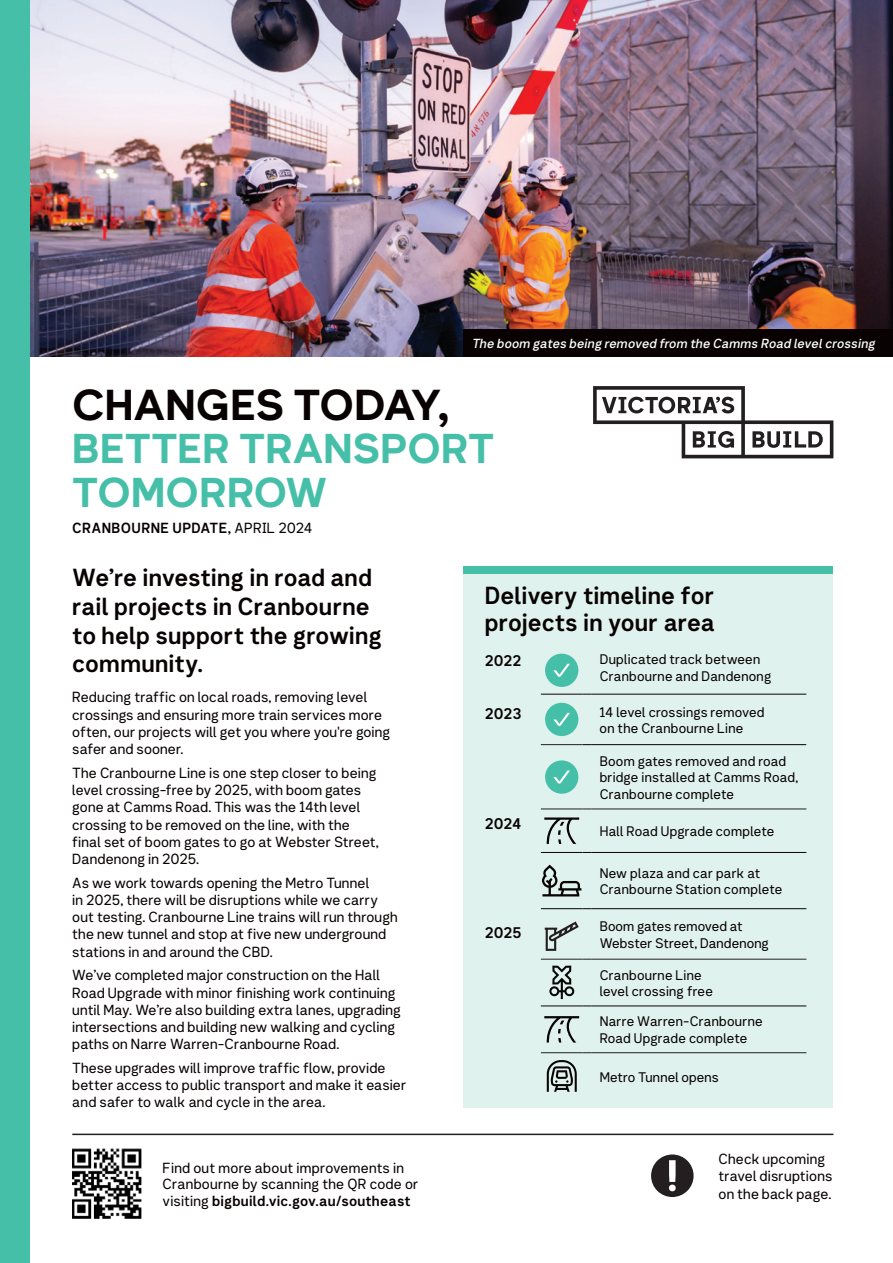
<style>
.page{position:relative;width:893px;height:1263px;background:#fff}
.page>*{position:absolute;margin:0;border:0;box-sizing:border-box;transform-origin:0 0}
.Title{font:800 42px "Network Neo";letter-spacing:.005em;color:#080302}
.Title-2{font:800 40.5px/43.5px "Network Neo";letter-spacing:.01em;color:#46bfa9}
.Intro_Span_2_col{font:24px/28.8px "Network Sans 2019 Bold";color:#080302}
.Heading_3{font:24px/27px "Network Sans 2019 Bold";color:#080302}
.Body{font:15px "Network Sans 2019 Bold";letter-spacing:.01em;color:#080302}
.Body-2{font:14.25px/17.2px "Network Sans 2019 Regular";letter-spacing:.005em;color:#080302}
.Timeline_Body{font:14.25px/16.5px "Network Sans 2019 Regular";letter-spacing:.015em;color:#080302}
.Package_name_date{font:14.25px "Network Sans 2019 Bold";letter-spacing:.02em;color:#080302}
.Body-3{font:13.5px/16.5px "Network Sans 2019 Regular";letter-spacing:.01em;color:#080302}
.t1{font:italic 12.75px "Network Sans 2019 Medium";letter-spacing:.01em;color:#fff}
.s1{font-family:"Network Sans 2019 Regular"}
.s2{font-family:"Network Sans 2019 Bold"}
</style>
<div class="page">
<img style="left:30px;top:0;width:863px;height:356px">
<svg style="left:651px;top:1154px;width:43px;height:43px"></svg>
<img style="left:72px;top:1148px;width:70px;height:71px">
<div style="left:0;top:0;width:30px;height:1263px;background:#46bfa9"></div>
<hr style="left:72px;top:1133px;width:761px;height:2px;background:#231f20">
<svg style="left:593px;top:386px;width:240px;height:72px"></svg>
<div style="left:463px;top:568px;width:370px;height:540px;background:#e0f2ed"></div>
<div style="left:463px;top:567px;width:370px;height:7px;background:#46bfa9"></div>
<hr style="left:541px;top:959px;width:42px;height:1px;background:#231f20">
<hr style="left:591px;top:959px;width:215px;height:1px;background:#231f20">
<hr style="left:541px;top:1052px;width:42px;height:1px;background:#231f20">
<hr style="left:591px;top:1052px;width:215px;height:1px;background:#231f20">
<hr style="left:541px;top:852px;width:42px;height:1px;background:#080302">
<hr style="left:591px;top:852px;width:215px;height:1px;background:#080302">
<hr style="left:541px;top:908px;width:42px;height:1px;background:#080302">
<hr style="left:591px;top:908px;width:215px;height:1px;background:#080302">
<hr style="left:541px;top:694px;width:42px;height:1px;background:#080302">
<hr style="left:591px;top:694px;width:215px;height:1px;background:#080302">
<hr style="left:541px;top:808px;width:42px;height:1px;background:#231f20">
<hr style="left:591px;top:808px;width:215px;height:1px;background:#231f20">
<hr style="left:541px;top:1005px;width:42px;height:1px;background:#080302">
<hr style="left:591px;top:1005px;width:215px;height:1px;background:#080302">
<div style="left:545px;top:654px;width:33px;height:33px;background:#46bfa9;border-radius:50%"></div>
<svg style="left:553px;top:664px;width:17px;height:13px"></svg>
<hr style="left:541px;top:744px;width:42px;height:1px;background:#231f20">
<hr style="left:591px;top:744px;width:215px;height:1px;background:#080302">
<div style="left:545px;top:703px;width:33px;height:33px;background:#46bfa9;border-radius:50%"></div>
<svg style="left:553px;top:713px;width:17px;height:13px"></svg>
<div style="left:545px;top:760px;width:33px;height:34px;background:#46bfa9;border-radius:50%"></div>
<svg style="left:553px;top:770px;width:17px;height:14px"></svg>
<svg style="left:544px;top:817px;width:35px;height:27px"></svg>
<svg style="left:542px;top:865px;width:39px;height:31px"></svg>
<svg style="left:545px;top:921px;width:34px;height:30px"></svg>
<svg style="left:549px;top:965px;width:25px;height:34px"></svg>
<svg style="left:544px;top:1016px;width:35px;height:26px"></svg>
<svg style="left:547px;top:1060px;width:30px;height:32px"></svg>
<div style="left:463px;top:329px;width:430px;height:27px;background:#080302"></div>
<p class="t1" style="left:472px;top:332px;width:405px">The boom gates being removed from the Camms Road level crossing</p>
<p class="Title" style="left:72px;top:376px;width:379px">CHANGES TODAY,</p>
<p class="Title-2" style="left:72px;top:430px;width:424px">BETTER TRANSPORT<br>TOMORROW</p>
<p class="Package_name_date" style="left:72px;top:515px;width:242px">CRANBOURNE UPDATE, <span class="s1">APRIL 2024</span></p>
<p class="Intro_Span_2_col" style="left:72px;top:562px;width:311px">We’re investing in road and rail projects in Cranbourne to help support the growing community.</p>
<p class="Body-2" style="left:72px;top:688px;width:320px">Reducing traffic on local roads, removing level crossings and ensuring more train services more often, our projects will get you where you're going safer and sooner.</p>
<p class="Body-2" style="left:72px;top:763px;width:308px">The Cranbourne Line is one step closer to being level crossing-free by 2025, with boom gates gone at Camms Road. This was the 14th level crossing to be removed on the line, with the final set of boom gates to go at Webster Street, Dandenong in 2025.</p>
<p class="Body-2" style="left:72px;top:873px;width:327px">As we work towards opening the Metro Tunnel<br>in 2025, there will be disruptions while we carry out testing. Cranbourne Line trains will run through the new tunnel and stop at five new underground stations in and around the CBD.</p>
<p class="Body-2" style="left:72px;top:966px;width:330px">We’ve completed major construction on the Hall Road Upgrade with minor finishing work continuing until May. We’re also building extra lanes, upgrading intersections and building new walking and cycling paths on Narre Warren-Cranbourne Road.</p>
<p class="Body-2" style="left:72px;top:1058px;width:336px">These upgrades will improve traffic flow, provide better access to public transport and make it easier and safer to walk and cycle in the area.</p>
<p class="Timeline_Body" style="left:163px;top:1158px;width:257px">Find out more about improvements in<br>Cranbourne by scanning the QR code or visiting <span class="s2">bigbuild.vic.gov.au/southeast</span></p>
<p class="Heading_3" style="left:485px;top:581px;width:232px">Delivery timeline for projects in your area</p>
<p class="Body" style="left:485px;top:647px;width:38px">2022</p>
<p class="Body-3" style="left:600px;top:651px;width:173px">Duplicated track between<br>Cranbourne and Dandenong</p>
<p class="Body" style="left:485px;top:701px;width:38px">2023</p>
<p class="Body-3" style="left:600px;top:703px;width:166px">14 level crossings removed on the Cranbourne Line</p>
<p class="Body-3" style="left:600px;top:752px;width:200px">Boom gates removed and road bridge installed at Camms Road,<br>Cranbourne complete</p>
<p class="Body" style="left:485px;top:811px;width:38px">2024</p>
<p class="Body-3" style="left:600px;top:822px;width:176px">Hall Road Upgrade complete</p>
<p class="Body-3" style="left:600px;top:864px;width:184px">New plaza and car park at<br>Cranbourne Station complete</p>
<p class="Body" style="left:485px;top:919px;width:38px">2025</p>
<p class="Body-3" style="left:600px;top:917px;width:171px">Boom gates removed at<br>Webster Street, Dandenong</p>
<p class="Body-3" style="left:600px;top:966px;width:115px">Cranbourne Line level crossing free</p>
<p class="Body-3" style="left:600px;top:1012px;width:164px;line-height:17.2px">Narre Warren-Cranbourne<br>Road Upgrade complete</p>
<p class="Body-3" style="left:600px;top:1068px;width:121px">Metro Tunnel opens</p>
<p class="Body-2" style="left:718px;top:1150px;width:115px">Check upcoming travel disruptions on the back page.</p>
</div>
